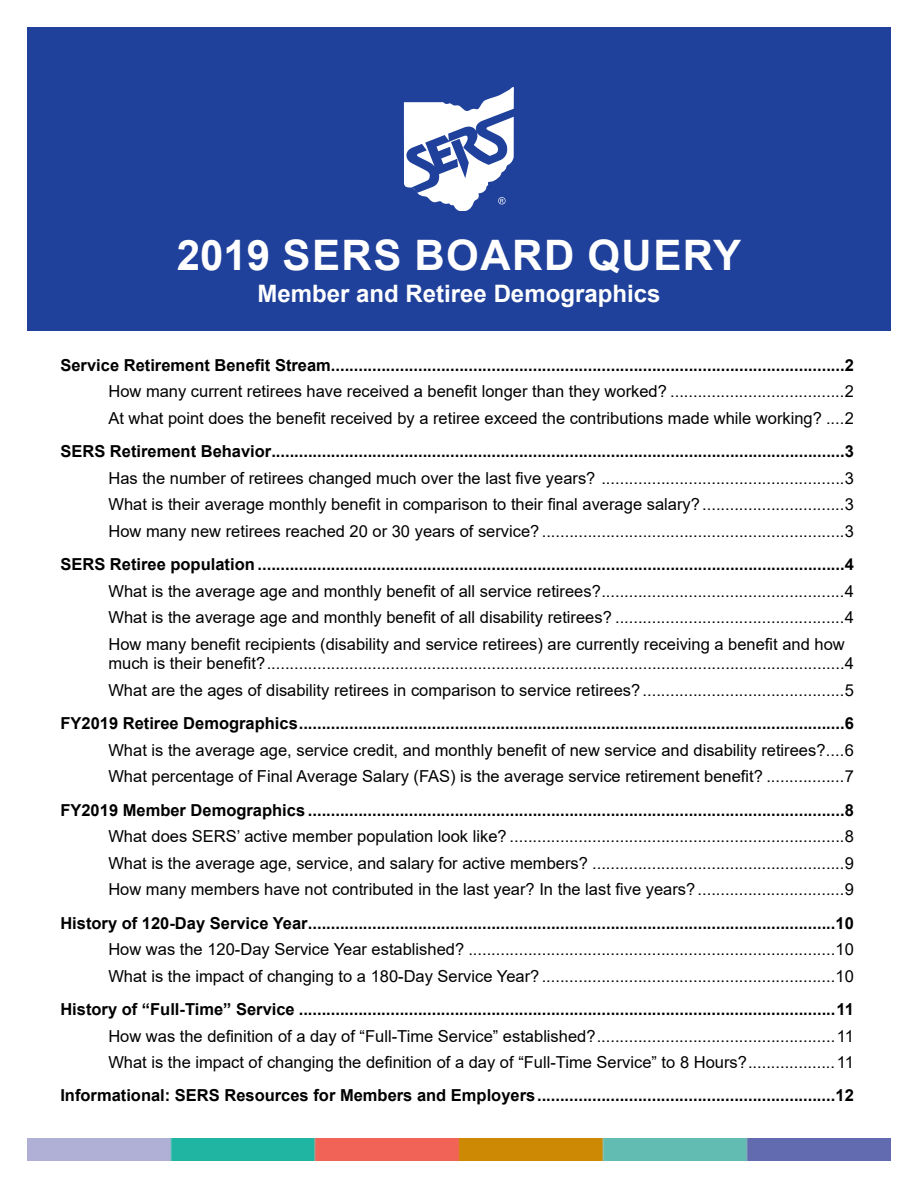
<style>
.page{position:relative;width:918px;height:1188px;background:#fff}
.page>*{position:absolute;margin:0;border:0;box-sizing:border-box;transform-origin:0 0}
.t1{font:700 42px "Arial";letter-spacing:.035em;color:#fff}
.t2{font:700 24px "Arial";color:#fff}
.t3{font:16.5px/26.5px "Arial";color:#000}
.t4{font:700 16.5px "Arial";color:#000}
</style>
<div class="page">
<div style="left:27px;top:27px;width:864px;height:303px;background:#20419b"></div>
<svg style="left:404px;top:87px;width:110px;height:124px"></svg>
<img style="left:27px;top:1139px;width:864px;height:22px">
<h1 class="t1" style="left:177px;top:226px;width:566px">2019 SERS BOARD QUERY</h1>
<h2 class="t2" style="left:258px;top:276px;width:404px">Member and Retiree Demographics</h2>
<p class="t4" style="left:60px;top:353px;width:795px">Service Retirement Benefit Stream................................................................................................................2</p>
<p class="t3" style="left:108px;top:378px;width:747px">How many current retirees have received a benefit longer than they worked? ......................................2<br>At what point does the benefit received by a retiree exceed the contributions made while working? ....2</p>
<p class="t4" style="left:60px;top:440px;width:795px">SERS Retirement Behavior.............................................................................................................................3</p>
<p class="t3" style="left:108px;top:464px;width:747px;text-align:justify">Has the number of retirees changed much over the last five years? .....................................................3<br>What is their average monthly benefit in comparison to their final average salary? ...............................3<br>How many new retirees reached 20 or 30 years of service? ..................................................................3</p>
<p class="t4" style="left:60px;top:553px;width:795px">SERS Retiree population ................................................................................................................................4</p>
<p class="t3" style="left:108px;top:577px;width:747px;text-align:justify">What is the average age and monthly benefit of all service retirees?.....................................................4<br>What is the average age and monthly benefit of all disability retirees? ..................................................4<br>How many benefit recipients (disability and service retirees) are currently receiving a benefit and how</p>
<p class="t3" style="left:108px;top:650px;width:747px">much is their benefit?..............................................................................................................................4<br>What are the ages of disability retirees in comparison to service retirees? ............................................5</p>
<p class="t4" style="left:60px;top:712px;width:795px">FY2019 Retiree Demographics.......................................................................................................................6</p>
<p class="t3" style="left:108px;top:737px;width:747px">What is the average age, service credit, and monthly benefit of new service and disability retirees?....6<br>What percentage of Final Average Salary (FAS) is the average service retirement benefit? .................7</p>
<p class="t4" style="left:60px;top:798px;width:795px">FY2019 Member Demographics .....................................................................................................................8</p>
<p class="t3" style="left:108px;top:823px;width:747px;text-align:justify">What does SERS’ active member population look like? .........................................................................8<br>What is the average age, service, and salary for active members? .......................................................9<br>How many members have not contributed in the last year? In the last five years?................................9</p>
<p class="t4" style="left:60px;top:911px;width:795px">History of 120-Day Service Year...................................................................................................................10</p>
<p class="t3" style="left:108px;top:936px;width:747px">How was the 120-Day Service Year established? ................................................................................10<br>What is the impact of changing to a 180-Day Service Year?................................................................10</p>
<p class="t4" style="left:60px;top:998px;width:795px">History of “Full-Time” Service .....................................................................................................................11</p>
<p class="t3" style="left:108px;top:1022px;width:747px">How was the definition of a day of “Full-Time Service” established?....................................................11<br>What is the impact of changing the definition of a day of “Full-Time Service” to 8 Hours?...................11</p>
<p class="t4" style="left:60px;top:1084px;width:795px">Informational: SERS Resources for Members and Employers.................................................................12</p>
</div>
